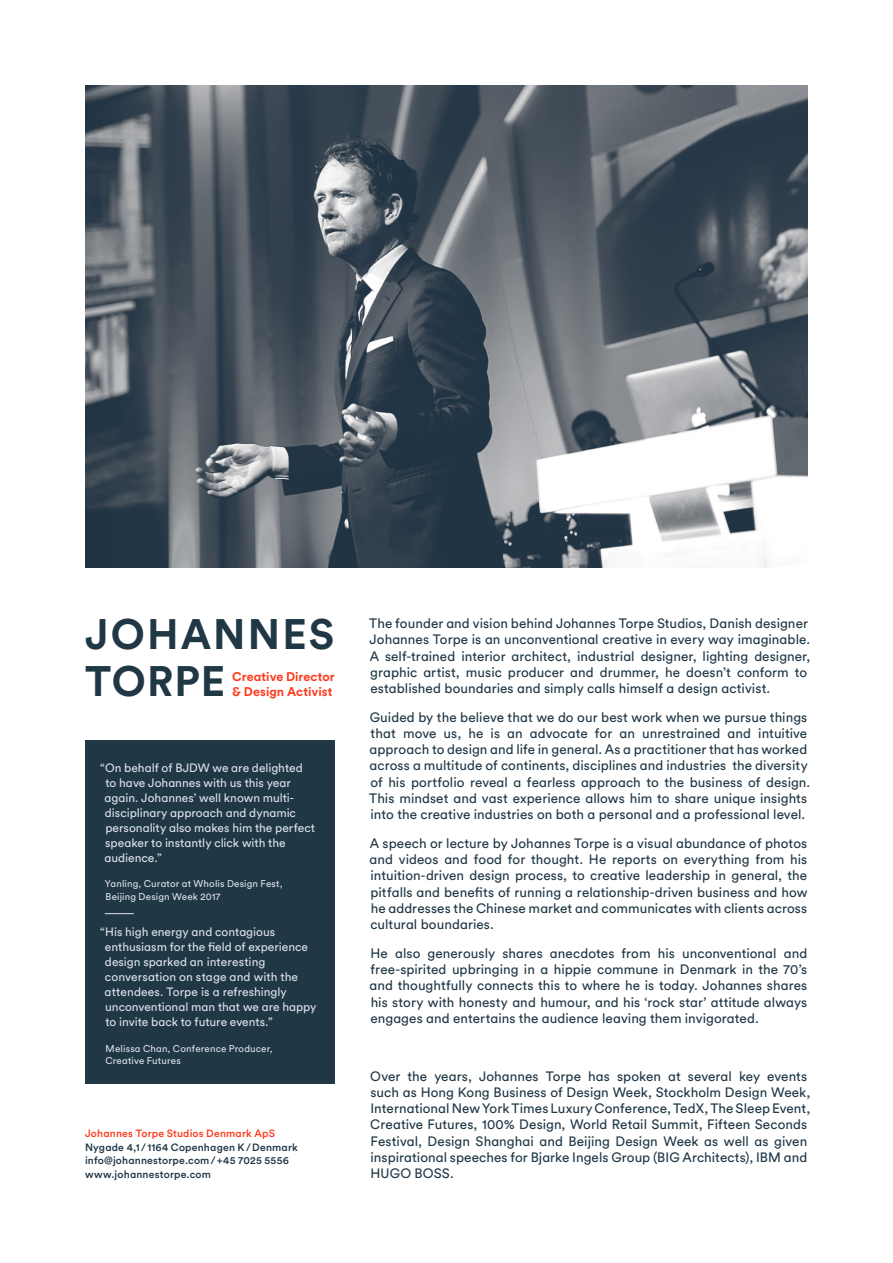
<style>
.page{position:relative;width:893px;height:1263px;background:#fff}
.page>*{position:absolute;margin:0;border:0;box-sizing:border-box;transform-origin:0 0}
.t1{font:700 42.15px "Circular Std";letter-spacing:.045em;color:#203746}
.t2{font:13.5px/16.2px "Circular Std";letter-spacing:.005em;color:#203746}
.t3{font:700 12.45px/15px "Circular Std";letter-spacing:.005em;color:#ff3a1c}
.t4{font:12px/15px "Circular Std";color:#dce1ea}
.t5{font:500 10.5px "Circular Std";letter-spacing:.02em;color:#203746}
.t6{font:500 10.5px "Circular Std";letter-spacing:.015em;color:#ff3a1c}
.t7{font:9.75px/12.8px "Circular Std";letter-spacing:.015em;color:#dce1ea}
</style>
<div class="page">
<div style="left:85px;top:741px;width:250px;height:343px;background:#203746"></div>
<img style="left:85px;top:85px;width:723px;height:482px">
<svg style="left:105px;top:913px;width:29px;height:1px"></svg>
<p class="t1" style="left:85px;top:607px;width:251px">JOHANNES</p>
<p class="t1" style="left:85px;top:654px;width:142px">TORPE</p>
<p class="t3" style="left:232px;top:669px;width:104px">Creative Director &amp; Design Activist</p>
<p class="t4" style="left:105px;top:760px;width:212px;text-indent:-4px">“On behalf of BJDW we are delighted to have Johannes with us this year again. Johannes’ well known multi&shy;disciplinary approach and dynamic personality also makes him the perfect speaker to instantly click with the audience.”</p>
<p class="t7" style="left:105px;top:877px;width:179px">Yanling, Curator at Wholis Design Fest,<br>Beijing Design Week 2017</p>
<p class="t4" style="left:105px;top:924px;width:213px;text-indent:-4px">“His high energy and contagious enthusiasm for the field of experience design sparked an interesting conversation on stage and with the attendees. Torpe is a refreshingly unconventional man that we are happy to invite back to future events.”</p>
<p class="t7" style="left:105px;top:1042px;width:169px">Melissa Chan, Conference Producer,<br>Creative Futures</p>
<p class="t6" style="left:85px;top:1127px;width:191px">Johannes Torpe Studios Denmark ApS</p>
<p class="t5" style="left:85px;top:1141px;width:214px">Nygade 4,1/1164 Copenhagen K/Denmark</p>
<p class="t5" style="left:85px;top:1154px;width:205px">info@johannestorpe.com/+45 7025 5556</p>
<p class="t5" style="left:85px;top:1168px;width:127px">www.johannestorpe.com</p>
<p class="t2" style="left:369px;top:615px;width:443px">The founder and vision behind Johannes Torpe Studios, Danish designer Johannes Torpe is an unconventional creative in every way imaginable.<br>A self-trained interior architect, industrial designer, lighting designer, graphic artist, music producer and drummer, he doesn’t conform to established boundaries and simply calls himself a design activist.</p>
<p class="t2" style="left:369px;top:709px;width:443px">Guided by the believe that we do our best work when we pursue things that move us, he is an advocate for an unrestrained and intuitive approach to design and life in general. As a practitioner that has worked across a multitude of continents, disciplines and industries the diversity of his portfolio reveal a fearless approach to the business of design.<br>This mindset and vast experience allows him to share unique insights into the creative industries on both a personal and a professional level.</p>
<p class="t2" style="left:369px;top:835px;width:439px;text-align:justify">A speech or lecture by Johannes Torpe is a visual abundance of photos and videos and food for thought. He reports on everything from his intuition-driven design process, to creative leadership in general, the pitfalls and benefits of running a relationship-driven business and how he addresses the Chinese market and communicates with clients across cultural boundaries.</p>
<p class="t2" style="left:369px;top:945px;width:439px;text-align:justify">He also generously shares anecdotes from his unconventional and free-spirited upbringing in a hippie commune in Denmark in the 70’s and thoughtfully connects this to where he is today. Johannes shares his story with honesty and humour, and his ‘rock star’ attitude always engages and entertains the audience leaving them invigorated.</p>
<p class="t2" style="left:370px;top:1068px;width:442px">Over the years, Johannes Torpe has spoken at several key events such as Hong Kong Business of Design Week, Stockholm Design Week, International New York Times Luxury Conference, TedX, The Sleep Event, Creative Futures, 100% Design, World Retail Summit, Fifteen Seconds Festival, Design Shanghai and Beijing Design Week as well as given inspirational speeches for Bjarke Ingels Group (BIG Architects), IBM and HUGO BOSS.</p>
</div>
